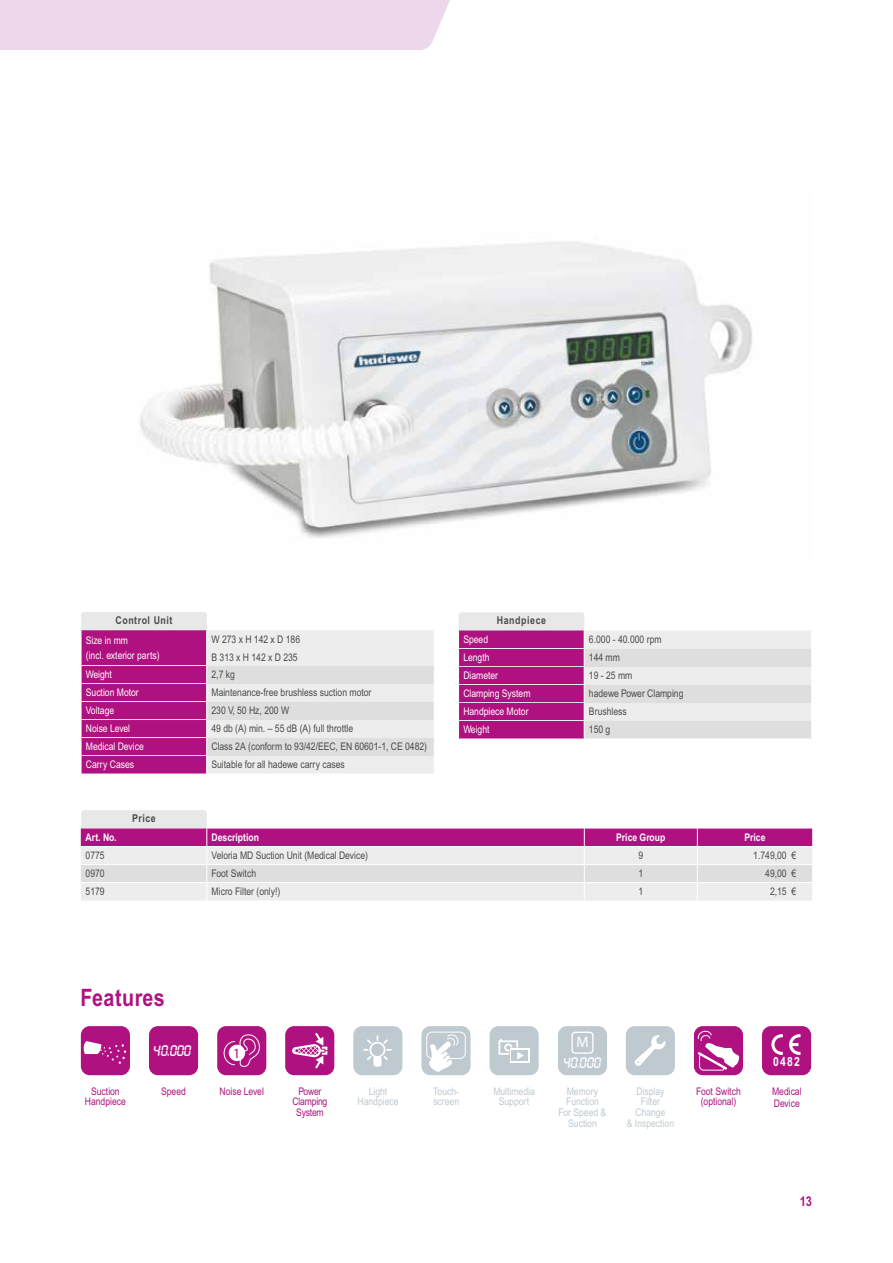
<style>
.page{position:relative;width:893px;height:1263px;background:#fff}
.page>*{position:absolute;margin:0;border:0;box-sizing:border-box;transform-origin:0 0}
.t1{font:700 24px "Arial Narrow MT Std";letter-spacing:.02em;color:#af1280}
.t2{font:15.15px "Myriad Pro";color:#fff}
.t3{font:13.95px "Myriad Pro";color:#af1280}
.t4{font:700 13.5px "LCD Mono";color:#fff}
.t5{font:700 13.5px "Arial Narrow MT Std";color:#af1280}
.t6{font:700 12.6px "Arial Narrow MT Std";color:#fff}
.t7{font:700 10.8px "Arial Narrow MT Std";letter-spacing:.05em;color:#4a4a49}
.t8{font:10.5px/18px "Arial Narrow MT Std";color:#4a4a49}
.t9{font:10.5px/15px "Arial Narrow MT Std";color:#fff}
.t10{font:10.5px/10.9px "Arial Narrow MT Std";color:#bfc9d0;text-align:center}
.t11{font:10.5px/10.9px "Arial Narrow MT Std";color:#af1280;text-align:center}
.t12{font:700 10.5px "Arial Narrow MT Std";color:#fff}
.t13{font:10.5px/10.9px "Arial Narrow MT Std";letter-spacing:-.02em;color:#af1280;text-align:center}
.s1{font-family:"Arial Narrow"}
</style>
<div class="page">
<div style="left:0;top:0;width:450px;height:50px;background:#edd7ea"></div>
<div style="left:81px;top:612px;width:126px;height:28px;background:#e8e8e8;border-radius:3px"></div>
<svg style="left:81px;top:630px;width:353px;height:143px;background:#d49fc4"></svg>
<div style="left:459px;top:612px;width:125px;height:29px;background:#e8e8e8;border-radius:3px"></div>
<svg style="left:458px;top:630px;width:353px;height:108px;background:#d39ec3"></svg>
<img style="left:140px;top:241px;width:612px;height:298px">
<div style="left:81px;top:810px;width:126px;height:28px;background:#e8e8e8;border-radius:3px"></div>
<svg style="left:81px;top:828px;width:731px;height:72px;background:#dbb5d0"></svg>
<div style="left:694px;top:1026px;width:49px;height:49px;background:#af1280;border-radius:9px"></div>
<svg style="left:698px;top:1030px;width:41px;height:41px"></svg>
<div style="left:626px;top:1026px;width:49px;height:49px;background:#bfc9d0;border-radius:9px"></div>
<svg style="left:634px;top:1035px;width:32px;height:31px"></svg>
<div style="left:558px;top:1026px;width:49px;height:49px;background:#bfc9d0;border-radius:9px"></div>
<div style="left:571px;top:1031px;width:23px;height:23px;border:1px solid #fff;border-radius:3px"></div>
<div style="left:285px;top:1026px;width:49px;height:49px;background:#af1280;border-radius:9px"></div>
<svg style="left:292px;top:1033px;width:35px;height:35px"></svg>
<div style="left:217px;top:1026px;width:49px;height:49px;background:#af1280;border-radius:9px"></div>
<svg style="left:223px;top:1034px;width:37px;height:33px"></svg>
<div style="left:149px;top:1026px;width:49px;height:49px;background:#af1280;border-radius:9px"></div>
<div style="left:353px;top:1026px;width:49px;height:49px;background:#bfc9d0;border-radius:9px"></div>
<svg style="left:363px;top:1035px;width:29px;height:32px"></svg>
<div style="left:421px;top:1026px;width:50px;height:49px;background:#bfc9d0;border-radius:9px"></div>
<div style="left:426px;top:1032px;width:40px;height:27px;border:1px solid #fff;border-radius:5px"></div>
<svg style="left:427px;top:1034px;width:32px;height:38px"></svg>
<div style="left:81px;top:1026px;width:49px;height:49px;background:#af1280;border-radius:9px"></div>
<svg style="left:84px;top:1041px;width:42px;height:23px"></svg>
<div style="left:490px;top:1026px;width:49px;height:49px;background:#bfc9d0;border-radius:9px"></div>
<div style="left:510px;top:1048px;width:20px;height:15px;background:#fff"></div>
<div style="left:512px;top:1050px;width:16px;height:11px;background:#bfc9d0"></div>
<svg style="left:498px;top:1038px;width:26px;height:21px"></svg>
<div style="left:762px;top:1026px;width:49px;height:49px;background:#af1280;border-radius:9px"></div>
<svg style="left:789px;top:1034px;width:11px;height:21px"></svg>
<svg style="left:771px;top:1034px;width:12px;height:21px"></svg>
<p class="t7" style="left:115px;top:614px;width:59px">Control Unit</p>
<p class="t9" style="left:86px;top:633px;width:75px">Size in mm<br>(incl. exterior parts)</p>
<p class="t8" style="left:211px;top:630px;width:90px">W 273 x H 142 x D 186<br>B 313 x H 142 x D 235</p>
<p class="t9" style="left:86px;top:667px;width:28px">Weight</p>
<p class="t8" style="left:211px;top:665px;width:25px">2,7 kg</p>
<p class="t9" style="left:86px;top:685px;width:54px">Suction Motor</p>
<p class="t8" style="left:211px;top:683px;width:161px">Maintenance-free brushless suction motor</p>
<p class="t9" style="left:86px;top:703px;width:30px">Voltage</p>
<p class="t8" style="left:211px;top:701px;width:79px">230 V, 50 Hz, 200 W</p>
<p class="t9" style="left:86px;top:721px;width:46px">Noise Level</p>
<p class="t8" style="left:211px;top:719px;width:143px">49 db (A) min. – 55 dB (A) full throttle</p>
<p class="t9" style="left:86px;top:739px;width:59px">Medical Device</p>
<p class="t8" style="left:211px;top:737px;width:217px">Class 2A (conform to 93/42/EEC, EN 60601-1, CE 0482)</p>
<p class="t9" style="left:86px;top:757px;width:50px">Carry Cases</p>
<p class="t8" style="left:211px;top:755px;width:135px">Suitable for all hadewe carry cases</p>
<p class="t7" style="left:132px;top:812px;width:25px">Price</p>
<p class="t7" style="left:497px;top:614px;width:51px">Handpiece</p>
<p class="t9" style="left:463px;top:632px;width:26px">Speed</p>
<p class="t8" style="left:589px;top:630px;width:74px">6.000 - 40.000 rpm</p>
<p class="t9" style="left:463px;top:650px;width:28px">Length</p>
<p class="t8" style="left:589px;top:648px;width:32px">144 mm</p>
<p class="t9" style="left:463px;top:668px;width:36px">Diameter</p>
<p class="t8" style="left:589px;top:666px;width:45px">19 - 25 mm</p>
<p class="t9" style="left:463px;top:686px;width:69px">Clamping System</p>
<p class="t8" style="left:589px;top:684px;width:96px">hadewe Power Clamping</p>
<p class="t9" style="left:463px;top:704px;width:67px">Handpiece Motor</p>
<p class="t8" style="left:589px;top:702px;width:39px">Brushless</p>
<p class="t9" style="left:463px;top:722px;width:28px">Weight</p>
<p class="t8" style="left:589px;top:720px;width:23px">150 g</p>
<p class="t12" style="left:86px;top:831px;width:33px">Art. No.</p>
<p class="t12" style="left:212px;top:831px;width:49px">Description</p>
<p class="t12" style="left:616px;top:831px;width:51px">Price Group</p>
<p class="t12" style="left:744px;top:831px;width:22px">Price</p>
<p class="t8" style="left:86px;top:846px;width:21px">0775</p>
<p class="t8" style="left:212px;top:846px;width:158px">Veloria MD Suction Unit (Medical Device)</p>
<p class="t8" style="left:638px;top:846px;width:6px">9</p>
<p class="t8" style="left:753px;top:846px;width:44px">1.749,00 <span class="s1">€</span></p>
<p class="t8" style="left:86px;top:864px;width:21px">0970</p>
<p class="t8" style="left:212px;top:864px;width:46px">Foot Switch</p>
<p class="t8" style="left:638px;top:864px;width:6px">1</p>
<p class="t8" style="left:765px;top:864px;width:33px">49,00 <span class="s1">€</span></p>
<p class="t8" style="left:86px;top:882px;width:21px">5179</p>
<p class="t8" style="left:212px;top:882px;width:70px">Micro Filter (only!)</p>
<p class="t8" style="left:638px;top:882px;width:6px">1</p>
<p class="t8" style="left:770px;top:882px;width:28px">2,15 <span class="s1">€</span></p>
<h1 class="t1" style="left:80px;top:984px;width:86px">Features</h1>
<p class="t4" style="left:154px;top:1043px;width:39px">40.000</p>
<h3 class="t3" style="left:233px;top:1045px;width:9px">1</h3>
<h2 class="t2" style="left:576px;top:1033px;width:14px">M</h2>
<p class="t4" style="left:564px;top:1056px;width:39px">40.000</p>
<p class="t6" style="left:773px;top:1054px;width:28px">0482</p>
<p class="t11" style="left:85px;top:1085px;width:42px">Suction<br>Handpiece</p>
<p class="t10" style="left:493px;top:1085px;width:43px">Multimedia<br>Support</p>
<p class="t11" style="left:772px;top:1085px;width:31px;line-height:12px;text-align:left">Medical<br>Device</p>
<p class="t11" style="left:161px;top:1085px;width:26px">Speed</p>
<p class="t11" style="left:220px;top:1085px;width:46px">Noise Level</p>
<p class="t11" style="left:696px;top:1085px;width:46px">Foot Switch (optional)</p>
<p class="t13" style="left:293px;top:1085px;width:36px">Power<br>Clamping<br>System</p>
<p class="t10" style="left:358px;top:1085px;width:42px">Light<br>Handpiece</p>
<p class="t10" style="left:433px;top:1085px;width:27px;text-align:left">Touch&shy;screen</p>
<p class="t10" style="left:559px;top:1085px;width:49px">Memory<br>Function<br>For Speed &amp;<br>Suction</p>
<p class="t10" style="left:627px;top:1085px;width:49px">Display<br>Filter<br>Change<br>&amp; Inspection</p>
<p class="t5" style="left:800px;top:1193px;width:14px">13</p>
</div>
